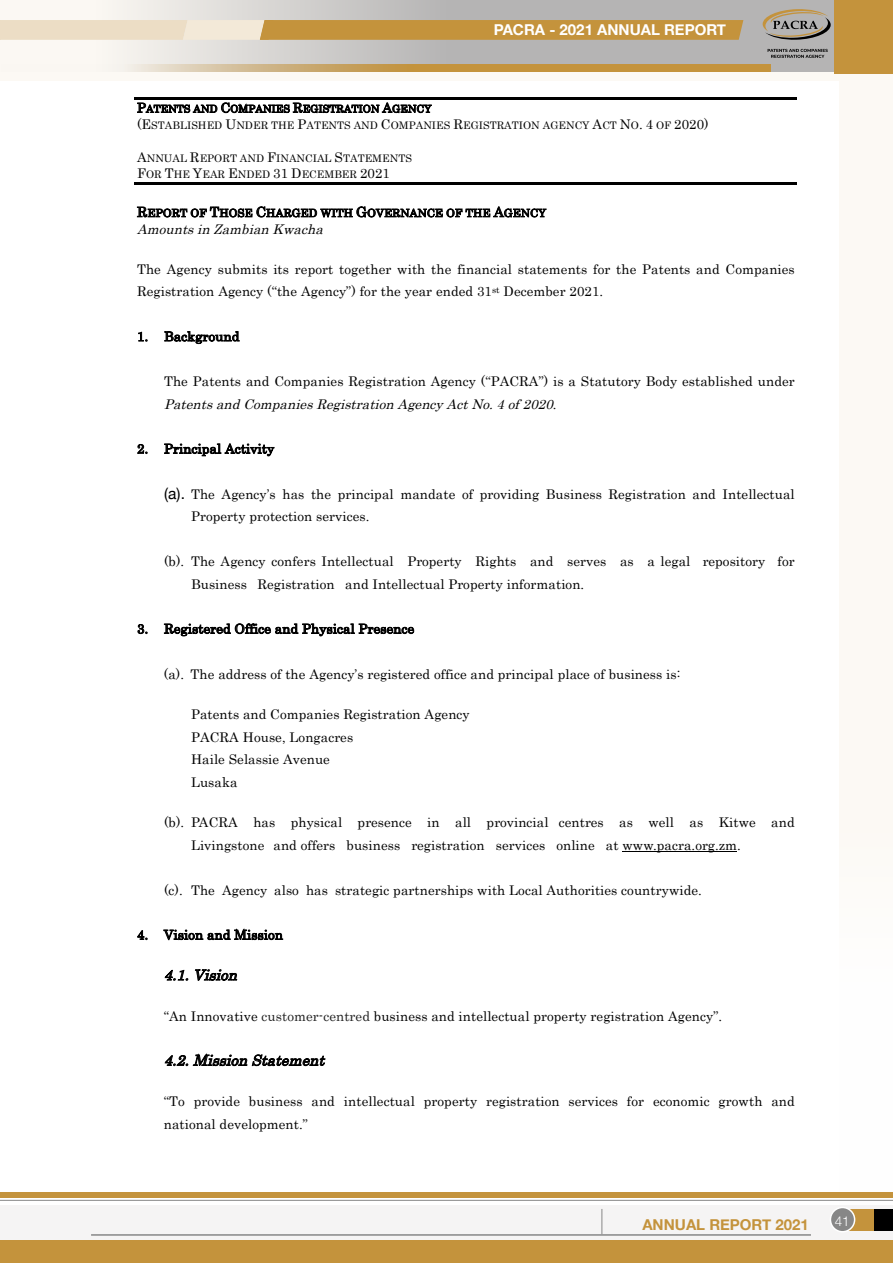
<style>
.page{position:relative;width:893px;height:1263px;background:#fcf9f4}
.page>*{position:absolute;margin:0;border:0;box-sizing:border-box;transform-origin:0 0}
.t1{font:700 15px "Helvetica Neue";color:#fff}
.t2{font:700 15px "Helvetica Neue";color:#c4933c}
.t3{font:italic 14.4px "Century";color:#000}
.t4{font:300 13.5px "Helvetica Neue";color:#fff}
.t5{font:13.35px/22.4px "Century";letter-spacing:.005em;color:#000}
.t6{font:italic 13.35px "Century";color:#000}
.t7{font:12.9px "Century";letter-spacing:.005em;color:#000}
.t8{font:10.8px "Century";letter-spacing:.005em;color:#000}
.t9{font:10.5px/16.2px "Century";letter-spacing:.005em;color:#000}
.t10{font:10.2px "Century";letter-spacing:.005em;color:#000}
.s1{font-size:12.9px}
.s2{font-size:13.35px}
.s3{font-size:13.65px}
.s4{font-style:italic}
.s5{font-family:"Helvetica Neue";font-size:15.45px}
.s6{color:#212121}
</style>
<div class="page">
<hr style="left:0;top:81px;width:1px;height:1182px;background:#fff">
<div style="left:1px;top:81px;width:838px;height:1182px;background:#fff"></div>
<svg style="left:141px;top:0;width:693px;height:72px;background:#c2c1c0"></svg>
<svg style="left:127px;top:64px;width:644px;height:8px;background:#caa35e"></svg>
<div style="left:0;top:1205px;width:893px;height:58px;background:#f5f4f4"></div>
<div style="left:0;top:1192px;width:893px;height:5px;background:#c4933c"></div>
<hr style="left:451px;top:1200px;width:442px;height:1px;background:#878787">
<hr style="left:0;top:1200px;width:451px;height:1px;background:#878787">
<div style="left:847px;top:1209px;width:46px;height:21px;background:#c4933c"></div>
<div style="left:830px;top:1207px;width:25px;height:25px;background:#878787;border-radius:50%"></div>
<div style="left:830px;top:1207px;width:25px;height:25px;border:1px solid #fff;border-radius:50%"></div>
<div style="left:874px;top:1209px;width:19px;height:21px;background:#000"></div>
<hr style="left:91px;top:1234px;width:720px;height:2px;background:#878787">
<svg style="left:601px;top:1209px;width:1px;height:25px"></svg>
<div style="left:834px;top:0;width:59px;height:73px;background:#c4933c"></div>
<svg style="left:768px;top:49px;width:60px;height:9px"></svg>
<div style="left:0;top:1240px;width:893px;height:23px;background:#c4933c"></div>
<svg style="left:0;top:20px;width:743px;height:20px;background:#d2ae6f"></svg>
<svg style="left:763px;top:9px;width:68px;height:31px;background:#9e968a"></svg>
<hr style="left:135px;top:97px;width:662px;height:2px;background:#000">
<hr style="left:135px;top:182px;width:662px;height:2px;background:#000">
<hr style="left:622px;top:851px;width:115px;height:1px;background:#000">
<p class="t1" style="left:494px;top:18px;width:234px">PACRA - 2021 ANNUAL REPORT</p>
<p class="t10" style="left:137px;top:100px;width:296px"><span class="s1">P</span>ATENTS AND <span class="s1">C</span>OMPANIES <span class="s1">R</span>EGISTRATION <span class="s1">A</span>GENCY</p>
<p class="t9" style="left:137px;top:116px;width:573px"><span class="s2">(E</span>STABLISHED <span class="s2">U</span>NDER THE <span class="s2">P</span>ATENTS AND <span class="s2">C</span>OMPANIES <span class="s2">R</span>EGISTRATION AGENCY <span class="s2">A</span>CT <span class="s2">N</span>O<span class="s2">. 4</span> OF <span class="s2">2020)</span></p>
<p class="t9" style="left:137px;top:149px;width:276px"><span class="s2">A</span>NNUAL <span class="s2">R</span>EPORT AND <span class="s2">F</span>INANCIAL <span class="s2">S</span>TATEMENTS<br><span class="s2">F</span>OR <span class="s2">T</span>HE <span class="s2">Y</span>EAR <span class="s2">E</span>NDED <span class="s2">31 D</span>ECEMBER <span class="s2">2021</span></p>
<p class="t8" style="left:137px;top:204px;width:410px"><span class="s3">R</span>EPORT OF <span class="s3">T</span>HOSE <span class="s3">C</span>HARGED WITH <span class="s3">G</span>OVERNANCE OF THE <span class="s3">A</span>GENCY</p>
<p class="t6" style="left:137px;top:218px;width:192px">AmountsinZambianKwacha</p>
<p class="t5" style="left:137px;top:256px;width:659px">The Agency submits its report together with the financial statements for the Patents and Companies<br>Registration Agency (“the Agency”) for the year ended 31<sup>st</sup> December 2021.</p>
<p class="t7" style="left:137px;top:326px;width:104px">1. Background</p>
<p class="t5" style="left:164px;top:369px;width:632px">The Patents and Companies Registration Agency (“PACRA”) is a Statutory Body established under<br><span class="s4">PatentsandCompaniesRegistrationAgencyAct No.4 of2020</span>.</p>
<p class="t7" style="left:137px;top:438px;width:139px">2. Principal Activity</p>
<p class="t5" style="left:191px;top:481px;width:605px;text-indent:-27px"><span class="s5">(a).</span> The Agency’s has the principal mandate of providing Business Registration and Intellectual<br>Property protection services.</p>
<p class="t5" style="left:191px;top:549px;width:605px;text-indent:-27px">(b). The Agency confers Intellectual Property Rights and serves as a legal repository for<br>Business Registration and Intellectual Property information.</p>
<p class="t7" style="left:137px;top:618px;width:279px">3. Registered Office and Physical Presence</p>
<p class="t5" style="left:164px;top:661px;width:518px">(a). The address of the Agency’s registered office and principal place of business is:</p>
<p class="t5" style="left:191px;top:702px;width:280px">Patents and Companies Registration Agency<br>PACRA House, Longacres<br>Haile Selassie Avenue<br>Lusaka</p>
<p class="t5" style="left:191px;top:810px;width:605px;text-indent:-27px">(b). PACRA has physical presence in all provincial centres as well as Kitwe and<br>Livingstone and offers business registration services online at www.pacra.org.zm.</p>
<p class="t5" style="left:164px;top:877px;width:539px">(c). The Agency also has strategic partnerships with Local Authorities countrywide.</p>
<p class="t7" style="left:137px;top:924px;width:147px">4. Vision and Mission</p>
<p class="t3" style="left:164px;top:963px;width:80px">4.1.Vision</p>
<p class="t5" style="left:164px;top:1003px;width:560px">“An Innovative <span class="s6">customer-centred</span> business and intellectual property registration Agency”.</p>
<p class="t3" style="left:164px;top:1048px;width:167px">4.2.MissionStatement</p>
<p class="t5" style="left:164px;top:1089px;width:632px">“To provide business and intellectual property registration services for economic growth and national development.”</p>
<p class="t2" style="left:642px;top:1212px;width:168px">ANNUAL REPORT 2021</p>
<p class="t4" style="left:835px;top:1210px;width:17px">41</p>
</div>
